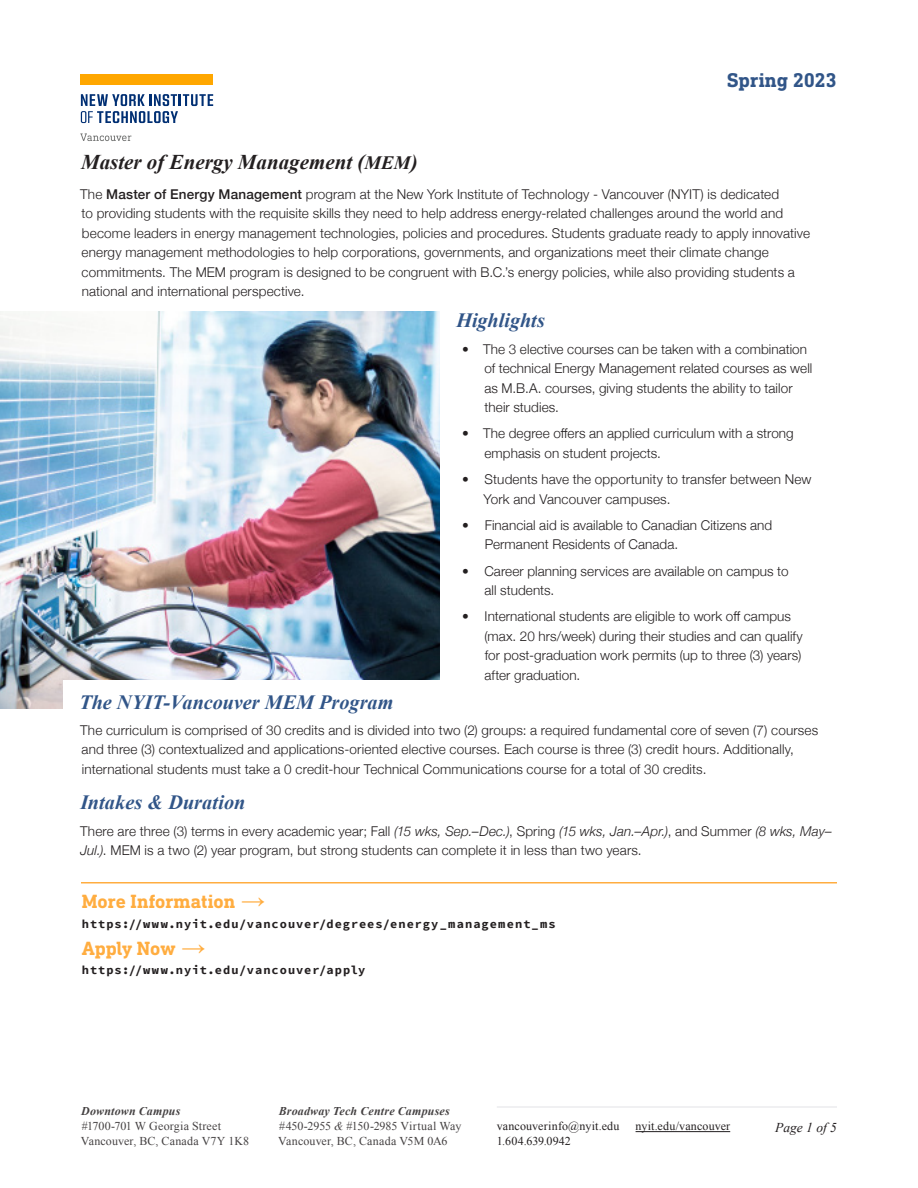
<style>
.page{position:relative;width:918px;height:1188px;background:#fff}
.page>*{position:absolute;margin:0;border:0;box-sizing:border-box;transform-origin:0 0}
.t1{font:italic 700 21px "Times New Roman";color:#231f20}
.Subtitle{font:italic 700 20.25px "Times New Roman";color:#315588}
.t2{font:700 20.25px "DIN Next Slab Pro";letter-spacing:-.005em;color:#315588}
.Subtitle-2{font:700 19.5px "DIN Next Slab Pro";color:#ffad40}
.Body_9{font:300 13.5px/19.5px "Helvetica Neue";letter-spacing:.01em;color:#231f20}
.t3{font:italic 13.5px "Times New Roman";color:#231f20}
.t4{font:12px/15px "Times New Roman";letter-spacing:.01em;color:#231f20}
.Body_9-2{font:700 12px "Source Code Pro";letter-spacing:.085em;color:#231f20}
.t5{font:italic 700 12px "Times New Roman";letter-spacing:.015em;color:#231f20}
.s1{font-style:inherit}
.s2{font-size:18.9px}
.s3{font-weight:500}
.s4{font-style:italic}
.s5{font-family:"Times New Roman";font-style:italic;font-size:24px}
.s6{font-weight:700;font-style:italic}
</style>
<div class="page">
<hr style="left:497px;top:1106px;width:340px;height:2px;background:#ececee">
<hr style="left:636px;top:1131px;width:94px;height:1px;background:#231f20">
<svg style="left:80px;top:133px;width:51px;height:8px"></svg>
<div style="left:81px;top:75px;width:132px;height:10px;background:#ffa700"></div>
<svg style="left:81px;top:94px;width:132px;height:29px"></svg>
<img style="left:0;top:311px;width:439px;height:397px">
<div style="left:63px;top:680px;width:771px;height:38px;background:#fff"></div>
<hr style="left:81px;top:882px;width:756px;height:2px;background:#ffad40">
<h1 class="t1" style="left:81px;top:147px;width:338px">Master of Energy Management <span class="s1">(</span><span class="s2">MEM</span><span class="s1">)</span></h1>
<h2 class="t2" style="left:727px;top:68px;width:111px">Spring 2023</h2>
<p class="Body_9" style="left:80px;top:183px;width:731px">The <span class="s3">Master of Energy Management</span> program at the New York Institute of Technology - Vancouver (NYIT) is dedicated<br>to providing students with the requisite skills they need to help address energy-related challenges around the world and become leaders in energy management technologies, policies and procedures. Students graduate ready to apply innovative energy management methodologies to help corporations, governments, and organizations meet their climate change commitments. The MEM program is designed to be congruent with B.C.’s energy policies, while also providing students a national and international perspective.</p>
<p class="Subtitle" style="left:457px;top:306px;width:90px">Highlights</p>
<p class="Body_9" style="left:484px;top:338px;width:330px;text-indent:-22px">• The 3 elective courses can be taken with a combination of technical Energy Management related courses as well as M.B.A. courses, giving students the ability to tailor their studies.</p>
<p class="Body_9" style="left:484px;top:423px;width:311px;text-indent:-22px">• The degree offers an applied curriculum with a strong emphasis on student projects.</p>
<p class="Body_9" style="left:483px;top:469px;width:330px;text-indent:-21px">• Students have the opportunity to transfer between New<br>York and Vancouver campuses.</p>
<p class="Body_9" style="left:485px;top:514px;width:289px;text-indent:-22px">• Financial aid is available to Canadian Citizens and<br>Permanent Residents of Canada.</p>
<p class="Body_9" style="left:484px;top:560px;width:306px;text-indent:-22px">• Career planning services are available on campus to all students.</p>
<p class="Body_9" style="left:484px;top:606px;width:320px;text-indent:-22px">• International students are eligible to work off campus (max. 20 hrs/week) during their studies and can qualify for post-graduation work permits (up to three (3) years) after graduation.</p>
<p class="Subtitle" style="left:79px;top:688px;width:316px">The NYIT-Vancouver MEM Program</p>
<p class="Body_9" style="left:80px;top:719px;width:740px">The curriculum is comprised of 30 credits and is divided into two (2) groups: a required fundamental core of seven (7) courses and three (3) contextualized and applications-oriented elective courses. Each course is three (3) credit hours. Additionally, international students must take a 0 credit-hour Technical Communications course for a total of 30 credits.</p>
<p class="Subtitle" style="left:80px;top:788px;width:166px">Intakes &amp; Duration</p>
<p class="Body_9" style="left:80px;top:820px;width:753px">There are three (3) terms in every academic year; Fall <span class="s4">(15 wks, Sep.–Dec.)</span>, Spring <span class="s4">(15 wks, Jan.–Apr.)</span>, and Summer <span class="s4">(8 wks, May–<br>Jul.)</span>. MEM is a two (2) year program, but strong students can complete it in less than two years.</p>
<p class="Subtitle-2" style="left:82px;top:890px;width:185px">More Information <span class="s5">→</span></p>
<p class="Body_9-2" style="left:82px;top:916px;width:475px">https://www.nyit.edu/vancouver/degrees/energy_management_ms</p>
<p class="Subtitle-2" style="left:82px;top:936px;width:125px">Apply Now <span class="s5">→</span></p>
<p class="Body_9-2" style="left:82px;top:962px;width:285px">https://www.nyit.edu/vancouver/apply</p>
<p class="t5" style="left:81px;top:1103px;width:101px">Downtown Campus</p>
<p class="t4" style="left:81px;top:1119px;width:170px">#1700-701 W Georgia Street<br>Vancouver, BC, Canada V7Y 1K8</p>
<p class="t4" style="left:278px;top:1104px;width:185px"><span class="s6">Broadway Tech Centre Campuses </span>#450-2955 <span class="s4">&amp;</span> #150-2985 Virtual Way<br>Vancouver, BC, Canada V5M 0A6</p>
<p class="t4" style="left:497px;top:1119px;width:124px">vancouverinfo@nyit.edu<br>1.604.639.0942</p>
<p class="t4" style="left:636px;top:1119px;width:96px">nyit.edu/vancouver</p>
<p class="t3" style="left:775px;top:1118px;width:63px">Page 1 of 5</p>
</div>
